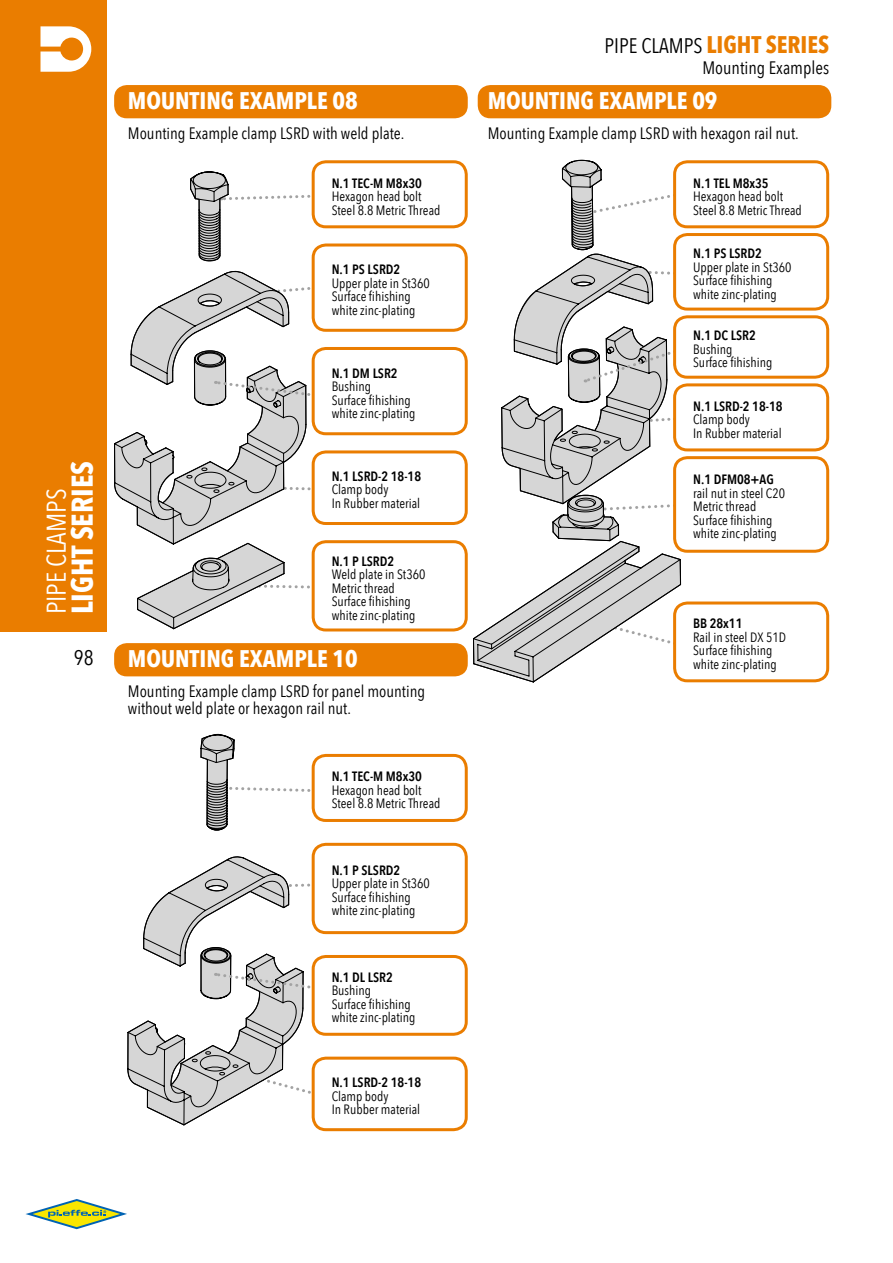
<style>
.page{position:relative;width:893px;height:1263px;background:#fff}
.page>*{position:absolute;margin:0;border:0;box-sizing:border-box;transform-origin:0 0}
.t1{font:700 30px "Avenir Next Condensed";color:#fff}
.t2{font:27px "Avenir Next Condensed";color:#fff}
.t3{font:700 24px "Avenir Next Condensed";color:#fff}
.t4{font:700 24px "Avenir Next Condensed";color:#ea7d00}
.t5{font:21px "Avenir Next Condensed";color:#000}
.t6{font:18px "Avenir Next Condensed";color:#000}
.t7{font:16.5px/16.5px "Avenir Next Condensed";color:#000}
.t8{font:13.5px/13.5px "Avenir Next Condensed";color:#000}
.t9{font:600 13.5px "Avenir Next Condensed";color:#000}
.s1{font-weight:400;font-size:21px;color:#000}
</style>
<div class="page">
<div style="left:0;top:0;width:106px;height:631px;background:#ea7d00"></div>
<svg style="left:41px;top:26px;width:50px;height:46px"></svg>
<svg style="left:25px;top:1199px;width:102px;height:31px"></svg>
<svg style="left:114px;top:85px;width:214px;height:544px"></svg>
<svg style="left:473px;top:160px;width:208px;height:523px"></svg>
<svg style="left:200px;top:676px;width:128px;height:146px"></svg>
<svg style="left:200px;top:734px;width:104px;height:97px"></svg>
<svg style="left:127px;top:854px;width:201px;height:272px"></svg>
<div style="left:114px;top:85px;width:354px;height:33px;background:#ea7d00;border-radius:13px"></div>
<div style="left:478px;top:85px;width:353px;height:33px;background:#ea7d00;border-radius:13px"></div>
<div style="left:114px;top:643px;width:354px;height:33px;background:#ea7d00;border-radius:13px"></div>
<div style="left:313px;top:162px;width:153px;height:65px;background:#fff;border-radius:13px"></div>
<div style="left:312px;top:160px;width:156px;height:68px;border:3px solid #ea7d00;border-radius:13px"></div>
<div style="left:675px;top:162px;width:153px;height:65px;background:#fff;border-radius:13px"></div>
<div style="left:673px;top:160px;width:156px;height:68px;border:3px solid #ea7d00;border-radius:13px"></div>
<div style="left:675px;top:235px;width:153px;height:74px;background:#fff;border-radius:13px"></div>
<div style="left:673px;top:233px;width:156px;height:78px;border:3px solid #ea7d00;border-radius:13px"></div>
<div style="left:675px;top:317px;width:153px;height:60px;background:#fff;border-radius:13px"></div>
<div style="left:673px;top:315px;width:156px;height:64px;border:3px solid #ea7d00;border-radius:13px"></div>
<div style="left:675px;top:385px;width:153px;height:65px;background:#fff;border-radius:13px"></div>
<div style="left:673px;top:383px;width:156px;height:68px;border:3px solid #ea7d00;border-radius:13px"></div>
<div style="left:675px;top:458px;width:153px;height:93px;background:#fff;border-radius:13px"></div>
<div style="left:673px;top:456px;width:156px;height:97px;border:3px solid #ea7d00;border-radius:13px"></div>
<div style="left:675px;top:603px;width:153px;height:78px;background:#fff;border-radius:13px"></div>
<div style="left:673px;top:601px;width:156px;height:81px;border:3px solid #ea7d00;border-radius:13px"></div>
<div style="left:313px;top:245px;width:153px;height:85px;background:#fff;border-radius:13px"></div>
<div style="left:312px;top:243px;width:156px;height:89px;border:3px solid #ea7d00;border-radius:13px"></div>
<div style="left:313px;top:348px;width:153px;height:86px;background:#fff;border-radius:13px"></div>
<div style="left:312px;top:347px;width:156px;height:88px;border:3px solid #ea7d00;border-radius:13px"></div>
<div style="left:313px;top:452px;width:153px;height:71px;background:#fff;border-radius:13px"></div>
<div style="left:312px;top:450px;width:156px;height:75px;border:3px solid #ea7d00;border-radius:13px"></div>
<div style="left:313px;top:542px;width:153px;height:88px;background:#fff;border-radius:13px"></div>
<div style="left:312px;top:540px;width:156px;height:91px;border:3px solid #ea7d00;border-radius:13px"></div>
<div style="left:313px;top:755px;width:153px;height:65px;background:#fff;border-radius:13px"></div>
<div style="left:312px;top:754px;width:156px;height:68px;border:3px solid #ea7d00;border-radius:13px"></div>
<div style="left:313px;top:844px;width:153px;height:89px;background:#fff;border-radius:13px"></div>
<div style="left:312px;top:843px;width:156px;height:91px;border:3px solid #ea7d00;border-radius:13px"></div>
<div style="left:313px;top:956px;width:153px;height:78px;background:#fff;border-radius:13px"></div>
<div style="left:312px;top:955px;width:156px;height:81px;border:3px solid #ea7d00;border-radius:13px"></div>
<div style="left:313px;top:1058px;width:153px;height:72px;background:#fff;border-radius:13px"></div>
<div style="left:312px;top:1057px;width:156px;height:74px;border:3px solid #ea7d00;border-radius:13px"></div>
<h1 class="t1" style="left:64px;top:614px;width:155px;rotate:-90deg">LIGHT SERIES</h1>
<h2 class="t2" style="left:33px;top:614px;width:127px;rotate:-90deg">pipe clamps</h2>
<h3 class="t5" style="left:74px;top:639px;width:21px">98</h3>
<h3 class="t3" style="left:128px;top:86px;width:125px">MOUNTING EXAMPLE</h3>
<h3 class="t3" style="left:333px;top:86px;width:27px">08</h3>
<p class="t7" style="left:128px;top:124px;width:278px">Mounting Example clamp LSRD with weld plate.</p>
<p class="t9" style="left:332px;top:171px;width:92px">N.1 TEC-M M8x30</p>
<p class="t8" style="left:332px;top:189px;width:110px">Hexagon head bolt<br>Steel 8.8 Metric Thread</p>
<p class="t9" style="left:332px;top:258px;width:70px">N.1 PS LSRD2</p>
<p class="t8" style="left:332px;top:276px;width:100px">Upper plate in St360<br>Surface fihishing white zinc-plating</p>
<p class="t9" style="left:332px;top:361px;width:68px">N.1 DM LSR2</p>
<p class="t8" style="left:332px;top:379px;width:85px">Bushing<br>Surface fihishing white zinc-plating</p>
<p class="t9" style="left:332px;top:465px;width:91px">N.1 LSRD-2 18-18</p>
<p class="t8" style="left:332px;top:482px;width:90px">Clamp body<br>In Rubber material</p>
<p class="t9" style="left:332px;top:549px;width:64px">N.1 P LSRD2</p>
<p class="t8" style="left:332px;top:567px;width:95px">Weld plate in St360<br>Metric thread<br>Surface fihishing white zinc-plating</p>
<h3 class="t3" style="left:128px;top:644px;width:125px">MOUNTING EXAMPLE</h3>
<h3 class="t3" style="left:333px;top:644px;width:27px">10</h3>
<p class="t7" style="left:128px;top:682px;width:299px">Mounting Example clamp LSRD for panel mounting without weld plate or hexagon rail nut.</p>
<p class="t9" style="left:332px;top:765px;width:92px">N.1 TEC-M M8x30</p>
<p class="t8" style="left:332px;top:782px;width:110px">Hexagon head bolt<br>Steel 8.8 Metric Thread</p>
<p class="t9" style="left:332px;top:858px;width:70px">N.1 P SLSRD2</p>
<p class="t8" style="left:332px;top:876px;width:100px">Upper plate in St360<br>Surface fihishing white zinc-plating</p>
<p class="t9" style="left:332px;top:965px;width:63px">N.1 DL LSR2</p>
<p class="t8" style="left:332px;top:983px;width:85px">Bushing<br>Surface fihishing white zinc-plating</p>
<p class="t9" style="left:332px;top:1071px;width:91px">N.1 LSRD-2 18-18</p>
<p class="t8" style="left:332px;top:1088px;width:90px">Clamp body<br>In Rubber material</p>
<h3 class="t4" style="left:605px;top:29px;width:226px"><span class="s1">pipe clamps</span> LIGHT SERIES</h3>
<h3 class="t6" style="left:702px;top:52px;width:128px">Mounting Examples</h3>
<h3 class="t3" style="left:488px;top:86px;width:125px">MOUNTING EXAMPLE</h3>
<h3 class="t3" style="left:692px;top:86px;width:27px">09</h3>
<p class="t7" style="left:488px;top:124px;width:313px">Mounting Example clamp LSRD with hexagon rail nut.</p>
<p class="t9" style="left:693px;top:171px;width:77px">N.1 TEL M8x35</p>
<p class="t8" style="left:693px;top:189px;width:110px">Hexagon head bolt<br>Steel 8.8 Metric Thread</p>
<p class="t9" style="left:693px;top:242px;width:70px">N.1 PS LSRD2</p>
<p class="t8" style="left:693px;top:260px;width:100px">Upper plate in St360<br>Surface fihishing white zinc-plating</p>
<p class="t9" style="left:693px;top:324px;width:64px">N.1 DC LSR2</p>
<p class="t8" style="left:693px;top:342px;width:81px">Bushing<br>Surface fihishing</p>
<p class="t9" style="left:693px;top:394px;width:91px">N.1 LSRD-2 18-18</p>
<p class="t8" style="left:693px;top:412px;width:90px">Clamp body<br>In Rubber material</p>
<p class="t9" style="left:693px;top:468px;width:82px">N.1 DFM08+AG</p>
<p class="t8" style="left:693px;top:486px;width:93px">rail nut in steel C20<br>Metric thread<br>Surface fihishing white zinc-plating</p>
<p class="t9" style="left:693px;top:612px;width:51px">BB 28x11</p>
<p class="t8" style="left:693px;top:630px;width:94px">Rail in steel DX 51D<br>Surface fihishing white zinc-plating</p>
</div>
